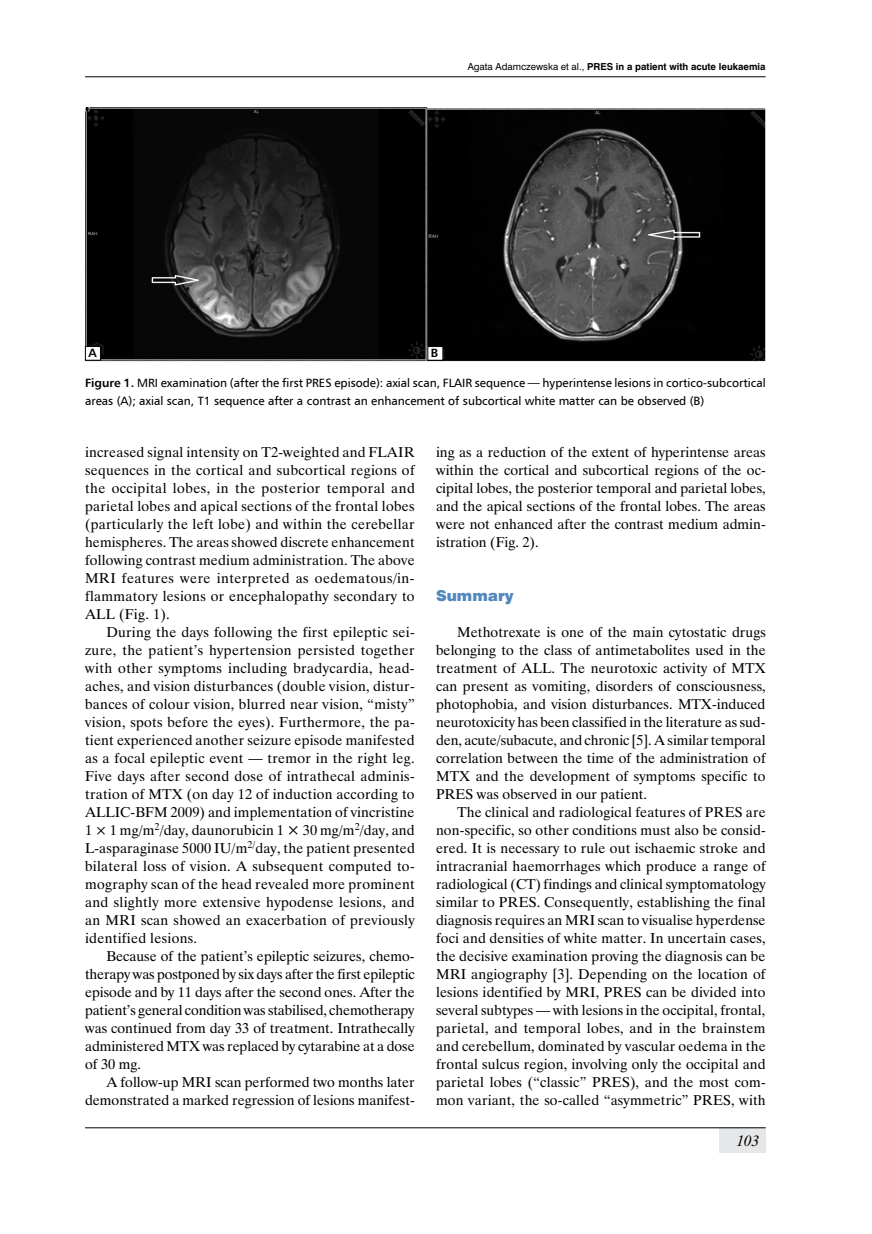
<style>
.page{position:relative;width:872px;height:1234px;background:#fff}
.page>*{position:absolute;margin:0;border:0;box-sizing:border-box;transform-origin:0 0}
.t1{font:15px "Swis 721 Blk EU";color:#5387bd}
.t2{font:italic 15px "Time Ibis EE";color:#000}
.t3{font:14.25px/18px "Time Ibis EE";color:#000;text-align:justify}
.t4{font:12px/18px "Humnst 777 EU";color:#000}
.t5{font:700 12px "Humnst 777 EU";color:#000}
.t6{font:700 9px "Swis 721 PL";color:#000}
.s1{font-weight:400}
.s2{font-weight:700}
.s3{font-family:"Zurich PL"}
</style>
<div class="page">
<hr style="left:85px;top:76px;width:680px;height:1px;background:#000">
<div style="left:719px;top:1127px;width:46px;height:25px;background:#e6e7e8"></div>
<hr style="left:85px;top:1127px;width:680px;height:1px;background:#000">
<img style="left:85px;top:107px;width:680px;height:255px">
<div style="left:85px;top:346px;width:15px;height:14px;background:#fff"></div>
<div style="left:85px;top:346px;width:16px;height:14px;border:1px solid #000"></div>
<div style="left:428px;top:346px;width:15px;height:14px;background:#fff"></div>
<div style="left:427px;top:346px;width:16px;height:14px;border:1px solid #000"></div>
<p class="t6" style="left:468px;top:61px;width:299px"><span class="s1">Agata Adamczewska et al.,</span> PRES in a patient with acute leukaemia</p>
<p class="t5" style="left:88px;top:345px;width:10px">A</p>
<p class="t5" style="left:431px;top:345px;width:9px">B</p>
<p class="t4" style="left:85px;top:373px;width:682px"><span class="s2">Figure 1.</span> MRI examination (after the first PRES episode): axial scan, FLAIR sequence — hyperintense lesions in cortico-subcortical areas (A); axial scan, T1 sequence after a contrast an enhancement of subcortical white matter can be observed (B)</p>
<p class="t3" style="left:85px;top:442px;width:331px">increased signal intensity on T2-weighted and FLAIR sequences in the cortical and subcortical regions of the occipital lobes, in the posterior temporal and parietal lobes and apical sections of the frontal lobes (particularly the left lobe) and within the cerebellar hemispheres. The areas showed discrete enhancement following contrast medium administration. The above MRI features were interpreted as oedematous/in&shy;flammatory lesions or encephalopathy secondary to ALL (Fig. 1).</p>
<p class="t3" style="left:85px;top:622px;width:331px;text-indent:21px">During the days following the first epileptic sei&shy;zure, the patient’s hypertension persisted together with other symptoms including bradycardia, head&shy;aches, and vision disturbances (double vision, distur&shy;bances of colour vision, blurred near vision, “misty” vision, spots before the eyes). Furthermore, the pa&shy;tient experienced another seizure episode manifested as a focal epileptic event — tremor in the right leg.<br>Five days after second dose of intrathecal adminis&shy;tration of MTX (on day 12 of induction according to ALLIC-BFM 2009) and implementation of vincristine 1 × 1 mg/m<sup>2</sup>/day, daunorubicin 1 <span class="s3">×</span> 30 mg/m<sup>2</sup>/day, and L-asparaginase 5000 IU/m<sup>2/</sup>day, the patient presented bilateral loss of vision. A subsequent computed to&shy;mography scan of the head revealed more prominent and slightly more extensive hypodense lesions, and an MRI scan showed an exacerbation of previously identified lesions.</p>
<p class="t3" style="left:85px;top:946px;width:331px;text-indent:21px">Because of the patient’s epileptic seizures, chemo&shy;therapy was postponed by six days after the first epileptic episode and by 11 days after the second ones. After the patient’s general condition was stabilised, chemotherapy was continued from day 33 of treatment. Intrathecally administered MTX was replaced by cytarabine at a dose of 30 mg.</p>
<p class="t3" style="left:85px;top:1072px;width:331px;text-align:right">A follow-up MRI scan performed two months later demonstrated a marked regression of lesions manifest-</p>
<p class="t3" style="left:436px;top:442px;width:331px">ing as a reduction of the extent of hyperintense areas within the cortical and subcortical regions of the oc&shy;cipital lobes, the posterior temporal and parietal lobes, and the apical sections of the frontal lobes. The areas were not enhanced after the contrast medium admin&shy;istration (Fig. 2).</p>
<p class="t1" style="left:436px;top:586px;width:79px">Summary</p>
<p class="t3" style="left:436px;top:622px;width:331px;text-indent:21px">Methotrexate is one of the main cytostatic drugs belonging to the class of antimetabolites used in the treatment of ALL. The neurotoxic activity of MTX can present as vomiting, disorders of consciousness, photophobia, and vision disturbances. MTX-induced neurotoxicity has been classified in the literature as sud&shy;den, acute/subacute, and chronic [5]. A similar temporal correlation between the time of the administration of MTX and the development of symptoms specific to PRES was observed in our patient.</p>
<p class="t3" style="left:436px;top:802px;width:331px;text-indent:21px">The clinical and radiological features of PRES are non-specific, so other conditions must also be consid&shy;ered. It is necessary to rule out ischaemic stroke and intracranial haemorrhages which produce a range of radiological (CT) findings and clinical symptomatology similar to PRES. Consequently, establishing the final diagnosis requires an MRI scan to visualise hyperdense foci and densities of white matter. In uncertain cases, the decisive examination proving the diagnosis can be MRI angiography [3]. Depending on the location of lesions identified by MRI, PRES can be divided into several subtypes — with lesions in the occipital, frontal, parietal, and temporal lobes, and in the brainstem and cerebellum, dominated by vascular oedema in the frontal sulcus region, involving only the occipital and parietal lobes (“classic” PRES), and the most com&shy;mon variant, the so-called “asymmetric” PRES, with</p>
<p class="t2" style="left:736px;top:1131px;width:24px">103</p>
</div>
